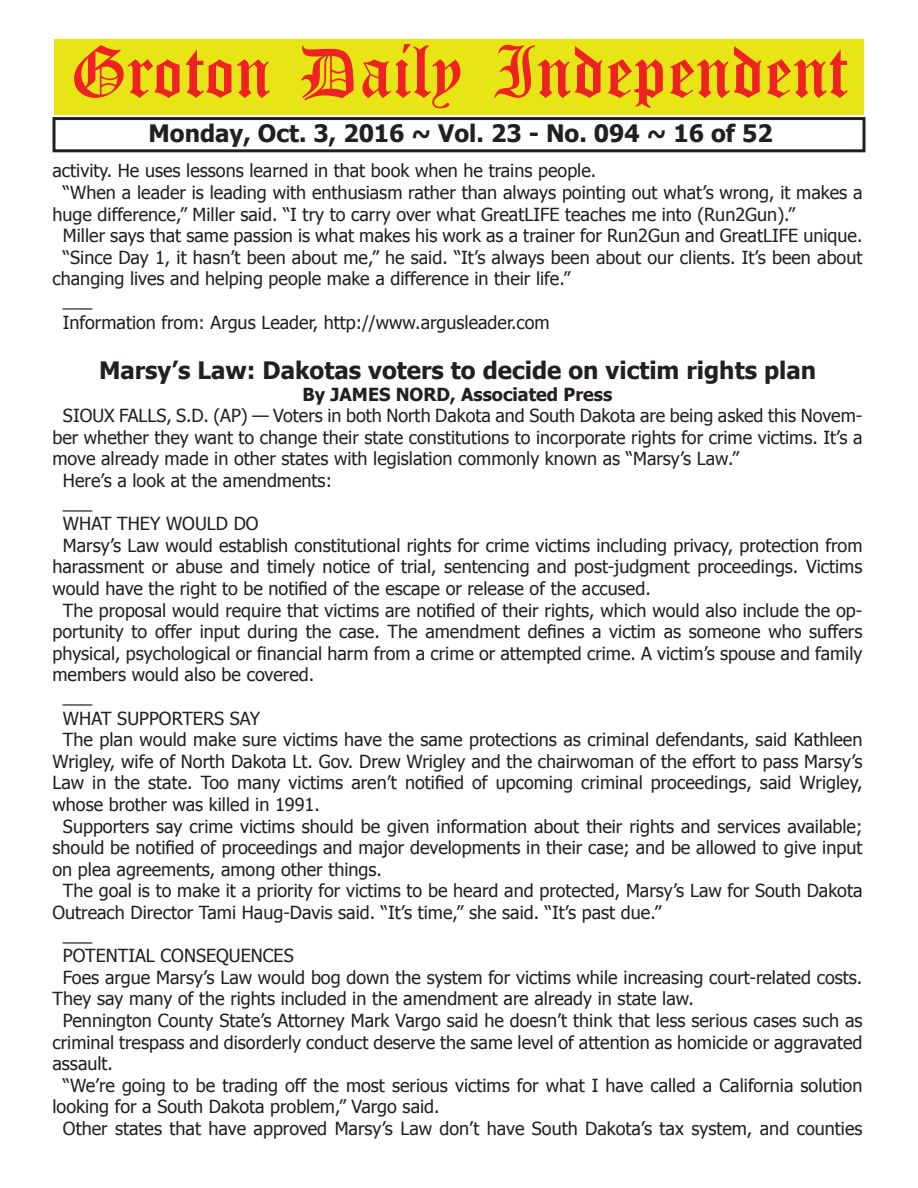
<style>
.page{position:relative;width:918px;height:1188px;background:#fff}
.page>*{position:absolute;margin:0;border:0;box-sizing:border-box;transform-origin:0 0}
.t1{font:54px "Old English Five";color:#ee2123}
.t2{font:700 24px "Tahoma";color:#231f20}
.t3{font:18px "Tahoma";color:#231f20}
.t4{font:700 18px "Tahoma";color:#231f20}
</style>
<div class="page">
<div style="left:52px;top:117px;width:814px;height:35px;border:3px solid #231f20"></div>
<div style="left:54px;top:40px;width:810px;height:75px;background:#e7e515"></div>
<h1 class="t1" style="left:70px;top:47px;width:779px">Groton Daily Independent</h1>
<h2 class="t2" style="left:148px;top:116px;width:626px">Monday, Oct. 3, 2016 ~ Vol. 23 - No. 094 ~ 16 of 52</h2>
<p class="t3" style="left:52px;top:159px;width:545px">activity. He uses lessons learned in that book when he trains people.</p>
<p class="t3" style="left:63px;top:180px;width:801px">“When a leader is leading with enthusiasm rather than always pointing out what’s wrong, it makes a</p>
<p class="t3" style="left:52px;top:202px;width:744px">huge difference,” Miller said. “I try to carry over what GreatLIFE teaches me into (Run2Gun).”</p>
<p class="t3" style="left:63px;top:224px;width:801px">Miller says that same passion is what makes his work as a trainer for Run2Gun and GreatLIFE unique.</p>
<p class="t3" style="left:63px;top:245px;width:801px">“Since Day 1, it hasn’t been about me,” he said. “It’s always been about our clients. It’s been about</p>
<p class="t3" style="left:52px;top:267px;width:519px">changing lives and helping people make a difference in their life.”</p>
<p class="t3" style="left:63px;top:288px;width:31px">___</p>
<p class="t3" style="left:63px;top:310px;width:488px">Information from: Argus Leader, http://www.argusleader.com</p>
<h2 class="t2" style="left:99px;top:354px;width:719px">Marsy’s Law: Dakotas voters to decide on victim rights plan</h2>
<p class="t4" style="left:303px;top:382px;width:311px">By JAMES NORD, Associated Press</p>
<p class="t3" style="left:63px;top:404px;width:801px">SIOUX FALLS, S.D. (AP) — Voters in both North Dakota and South Dakota are being asked this Novem-</p>
<p class="t3" style="left:52px;top:425px;width:811px">ber whether they want to change their state constitutions to incorporate rights for crime victims. It’s a</p>
<p class="t3" style="left:52px;top:447px;width:688px">move already made in other states with legislation commonly known as “Marsy’s Law.”</p>
<p class="t3" style="left:63px;top:468px;width:271px">Here’s a look at the amendments:</p>
<p class="t3" style="left:63px;top:490px;width:31px">___</p>
<p class="t3" style="left:63px;top:512px;width:197px">WHAT THEY WOULD DO</p>
<p class="t3" style="left:63px;top:533px;width:801px">Marsy’s Law would establish constitutional rights for crime victims including privacy, protection from</p>
<p class="t3" style="left:52px;top:555px;width:811px">harassment or abuse and timely notice of trial, sentencing and post-judgment proceedings. Victims</p>
<p class="t3" style="left:52px;top:576px;width:600px">would have the right to be notified of the escape or release of the accused.</p>
<p class="t3" style="left:63px;top:598px;width:801px">The proposal would require that victims are notified of their rights, which would also include the op-</p>
<p class="t3" style="left:52px;top:620px;width:811px">portunity to offer input during the case. The amendment defines a victim as someone who suffers</p>
<p class="t3" style="left:52px;top:641px;width:811px">physical, psychological or financial harm from a crime or attempted crime. A victim’s spouse and family</p>
<p class="t3" style="left:52px;top:663px;width:263px">members would also be covered.</p>
<p class="t3" style="left:63px;top:684px;width:31px">___</p>
<p class="t3" style="left:63px;top:706px;width:199px">WHAT SUPPORTERS SAY</p>
<p class="t3" style="left:63px;top:728px;width:801px">The plan would make sure victims have the same protections as criminal defendants, said Kathleen</p>
<p class="t3" style="left:52px;top:749px;width:812px">Wrigley, wife of North Dakota Lt. Gov. Drew Wrigley and the chairwoman of the effort to pass Marsy’s</p>
<p class="t3" style="left:52px;top:771px;width:812px">Law in the state. Too many victims aren’t notified of upcoming criminal proceedings, said Wrigley,</p>
<p class="t3" style="left:52px;top:792px;width:269px">whose brother was killed in 1991.</p>
<p class="t3" style="left:63px;top:814px;width:801px">Supporters say crime victims should be given information about their rights and services available;</p>
<p class="t3" style="left:52px;top:836px;width:812px">should be notified of proceedings and major developments in their case; and be allowed to give input</p>
<p class="t3" style="left:52px;top:857px;width:331px">on plea agreements, among other things.</p>
<p class="t3" style="left:63px;top:879px;width:801px">The goal is to make it a priority for victims to be heard and protected, Marsy’s Law for South Dakota</p>
<p class="t3" style="left:52px;top:900px;width:610px">Outreach Director Tami Haug-Davis said. “It’s time,” she said. “It’s past due.”</p>
<p class="t3" style="left:63px;top:922px;width:31px">___</p>
<p class="t3" style="left:63px;top:944px;width:232px">POTENTIAL CONSEQUENCES</p>
<p class="t3" style="left:63px;top:965px;width:801px">Foes argue Marsy’s Law would bog down the system for victims while increasing court-related costs.</p>
<p class="t3" style="left:52px;top:987px;width:643px">They say many of the rights included in the amendment are already in state law.</p>
<p class="t3" style="left:63px;top:1008px;width:801px">Pennington County State’s Attorney Mark Vargo said he doesn’t think that less serious cases such as</p>
<p class="t3" style="left:52px;top:1030px;width:812px">criminal trespass and disorderly conduct deserve the same level of attention as homicide or aggravated</p>
<p class="t3" style="left:52px;top:1052px;width:62px">assault.</p>
<p class="t3" style="left:63px;top:1073px;width:801px">“We’re going to be trading off the most serious victims for what I have called a California solution</p>
<p class="t3" style="left:52px;top:1095px;width:389px">looking for a South Dakota problem,” Vargo said.</p>
<p class="t3" style="left:63px;top:1116px;width:801px">Other states that have approved Marsy’s Law don’t have South Dakota’s tax system, and counties</p>
</div>
